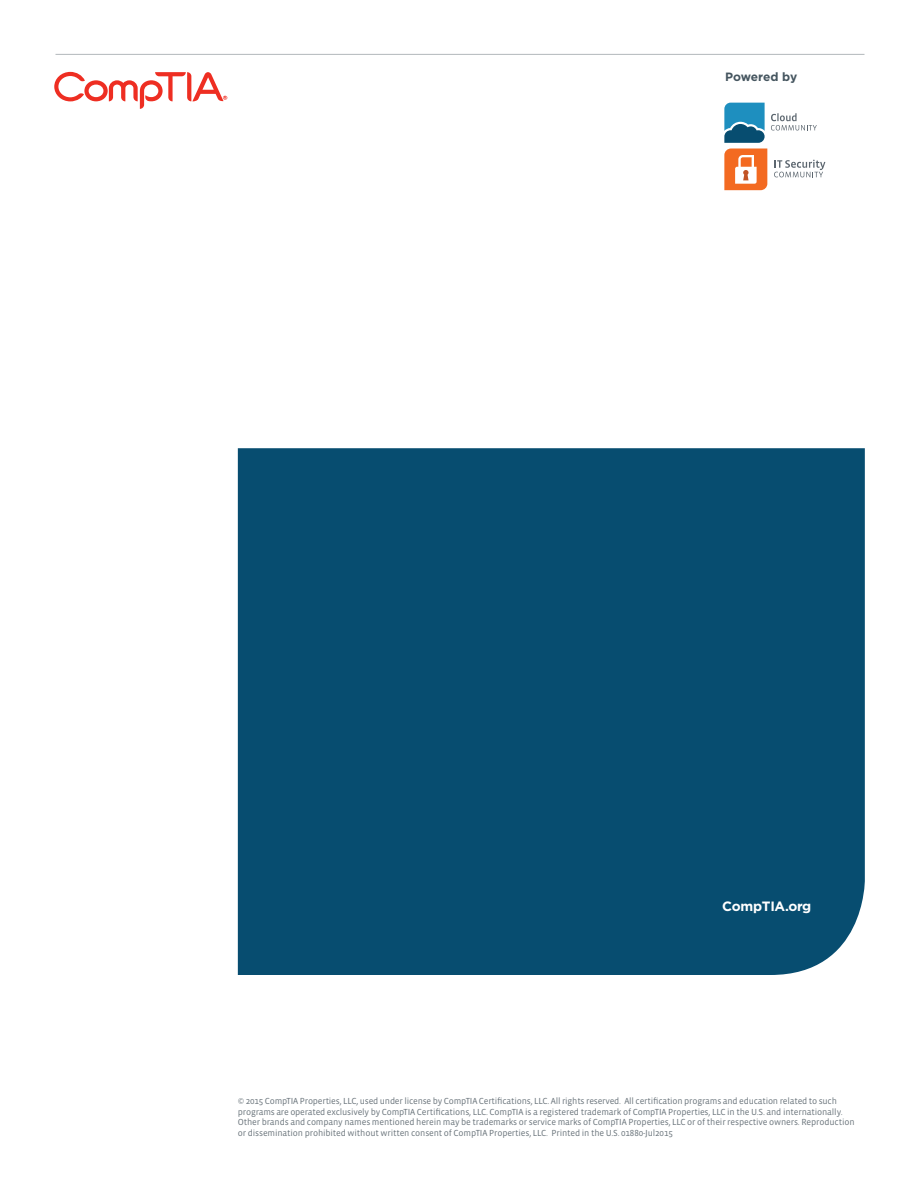
<style>
.page{position:relative;width:918px;height:1188px;background:#fff}
.page>*{position:absolute;margin:0;border:0;box-sizing:border-box;transform-origin:0 0}
.t1{font:700 13.5px "Gotham";letter-spacing:-.02em;color:#fff}
.t2{font:700 12px "Gotham";letter-spacing:-.015em;color:#45555f}
.t3{font:9px/10.8px "Vista Sans OT";letter-spacing:-.015em;color:#6a747b}
</style>
<div class="page">
<div style="left:238px;top:448px;width:627px;height:527px;background:#074d70"></div>
<hr style="left:56px;top:54px;width:809px;height:1px;background:#b2b7bb">
<svg style="left:54px;top:72px;width:173px;height:37px"></svg>
<svg style="left:724px;top:103px;width:101px;height:87px"></svg>
<h2 class="t2" style="left:725px;top:69px;width:73px">Powered by</h2>
<h1 class="t1" style="left:722px;top:898px;width:91px">CompTIA.org</h1>
<p class="t3" style="left:238px;top:1095px;width:618px">© 2015 CompTIA Properties, LLC, used under license by CompTIA Certifications, LLC. All rights reserved. All certification programs and education related to such programs are operated exclusively by CompTIA Certifications, LLC. CompTIA is a registered trademark of CompTIA Properties, LLC in the U.S. and internationally.<br>Other brands and company names mentioned herein may be trademarks or service marks of CompTIA Properties, LLC or of their respective owners. Reproduction or dissemination prohibited without written consent of CompTIA Properties, LLC. Printed in the U.S. 01880-Jul2015</p>
</div>
